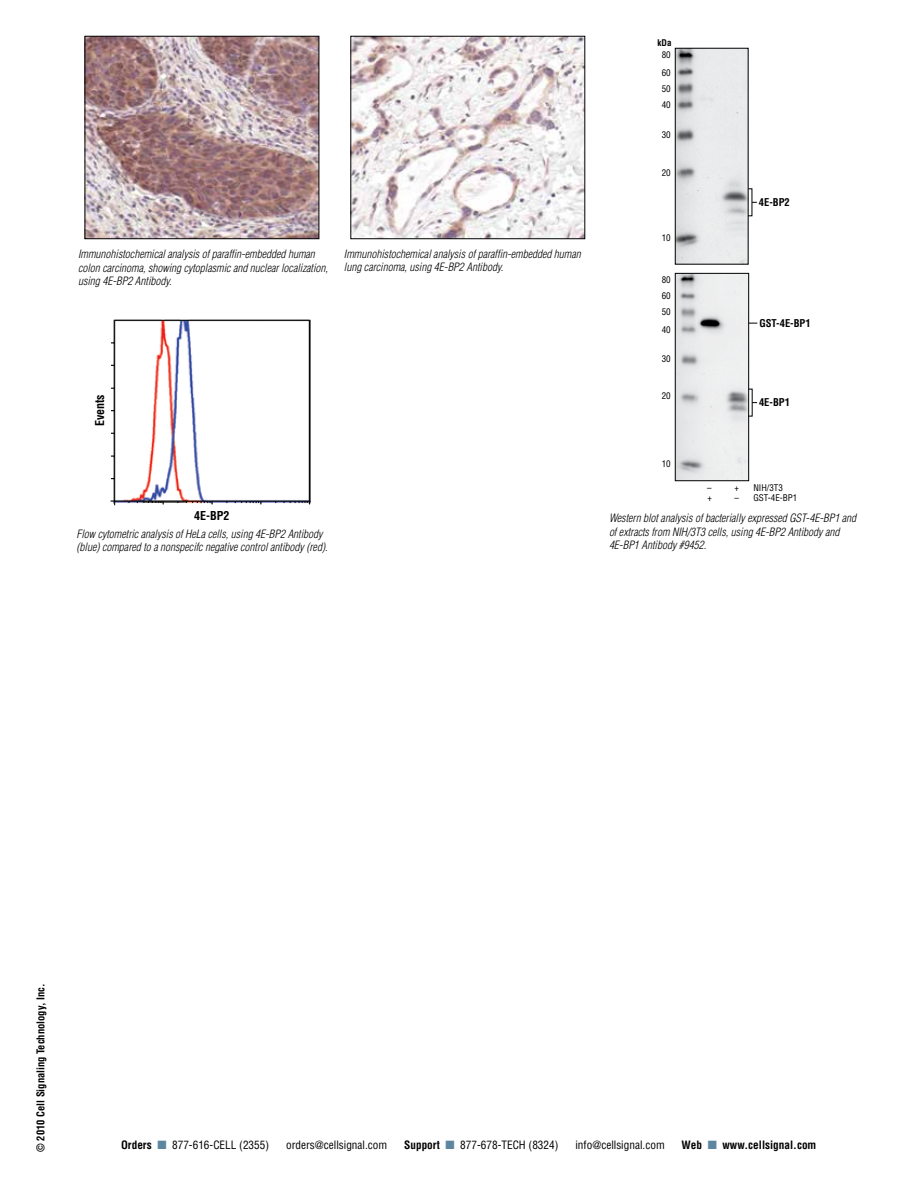
<style>
.page{position:relative;width:918px;height:1188px;background:#fff}
.page>*{position:absolute;margin:0;border:0;box-sizing:border-box;transform-origin:0 0}
.t1{font:700 condensed 12px "Helvetica";color:#000}
.t2{font:italic 300 condensed 11.25px/13.5px "Helvetica";color:#000}
.t3{font:condensed 11.25px "Helvetica";color:#000}
.t4{font:700 condensed 11.25px "Helvetica";color:#000}
.t5{font:700 condensed 10.5px "Helvetica";color:#000}
.t6{font:condensed 9px/16px "Helvetica";color:#000}
.t7{font:700 condensed 9px "Helvetica";color:#000}
.s1{font-weight:700}
.s2{color:#5d87a1}
</style>
<div class="page">
<svg style="left:674px;top:47px;width:84px;height:435px"></svg>
<img style="left:677px;top:50px;width:69px;height:212px">
<img style="left:677px;top:275px;width:70px;height:204px">
<div style="left:675px;top:48px;width:73px;height:216px;border:1px solid #000"></div>
<div style="left:675px;top:273px;width:74px;height:208px;border:1px solid #000"></div>
<div style="left:748px;top:389px;width:4px;height:27px;border:1px solid #000"></div>
<svg style="left:110px;top:319px;width:201px;height:187px"></svg>
<img style="left:87px;top:38px;width:230px;height:199px">
<div style="left:85px;top:36px;width:234px;height:203px;border:1px solid #000"></div>
<img style="left:353px;top:38px;width:230px;height:199px">
<div style="left:351px;top:36px;width:234px;height:203px;border:1px solid #000"></div>
<p class="t7" style="left:658px;top:37px;width:15px">kDa</p>
<p class="t6" style="left:662px;top:46px;width:10px;line-height:17.5px">80<br>60</p>
<p class="t6" style="left:662px;top:80px;width:10px">50<br>40</p>
<p class="t6" style="left:662px;top:126px;width:10px">30</p>
<p class="t6" style="left:662px;top:165px;width:10px">20</p>
<p class="t5" style="left:759px;top:196px;width:32px">4E-BP2</p>
<p class="t2" style="left:78px;top:247px;width:251px">Immunohistochemical analysis of paraffin-embedded human colon carcinoma, showing cytoplasmic and nuclear localization, using 4E-BP2 Antibody.</p>
<p class="t2" style="left:344px;top:247px;width:238px">Immunohistochemical analysis of paraffin-embedded human lung carcinoma, using 4E-BP2 Antibody.</p>
<p class="t1" style="left:92px;top:426px;width:33px;rotate:-90deg">Events</p>
<p class="t6" style="left:662px;top:230px;width:10px">10</p>
<p class="t6" style="left:662px;top:271px;width:10px;text-align:justify">80<br>60<br>50</p>
<p class="t6" style="left:662px;top:321px;width:10px">40</p>
<p class="t6" style="left:662px;top:351px;width:10px">30</p>
<p class="t6" style="left:662px;top:388px;width:10px">20</p>
<p class="t5" style="left:759px;top:317px;width:53px">GST-4E-BP1</p>
<p class="t5" style="left:759px;top:396px;width:32px">4E-BP1</p>
<p class="t6" style="left:662px;top:455px;width:10px">10</p>
<p class="t6" style="left:707px;top:479px;width:6px">–</p>
<p class="t6" style="left:735px;top:479px;width:6px">+</p>
<p class="t6" style="left:708px;top:490px;width:6px">+</p>
<p class="t6" style="left:734px;top:490px;width:6px">–</p>
<p class="t6" style="left:753px;top:482px;width:46px;line-height:10.5px">NIH/3T3<br>GST-4E-BP1</p>
<p class="t1" style="left:194px;top:508px;width:37px">4E-BP2</p>
<p class="t2" style="left:77px;top:527px;width:253px">Flow cytometric analysis of HeLa cells, using 4E-BP2 Antibody (blue) compared to a nonspecifc negative control antibody (red).</p>
<p class="t2" style="left:609px;top:511px;width:249px">Western blot analysis of bacterially expressed GST-4E-BP1 and of extracts from NIH/3T3 cells, using 4E-BP2 Antibody and<br>4E-BP1 Antibody #9452.</p>
<p class="t5" style="left:34px;top:1152px;width:170px;rotate:-90deg">© 2010 Cell Signaling Technology, Inc.</p>
<p class="t3" style="left:121px;top:1137px;width:150px"><span class="s1">Orders</span> <span class="s2">■</span> 877-616-CELL (2355)</p>
<p class="t3" style="left:286px;top:1137px;width:103px">orders@cellsignal.com</p>
<p class="t3" style="left:404px;top:1137px;width:156px"><span class="s1">Support</span> <span class="s2">■</span> 877-678-TECH (8324)</p>
<p class="t3" style="left:575px;top:1137px;width:91px">info@cellsignal.com</p>
<p class="t4" style="left:682px;top:1137px;width:136px">Web <span class="s2">■</span> www.cellsignal.com</p>
</div>
